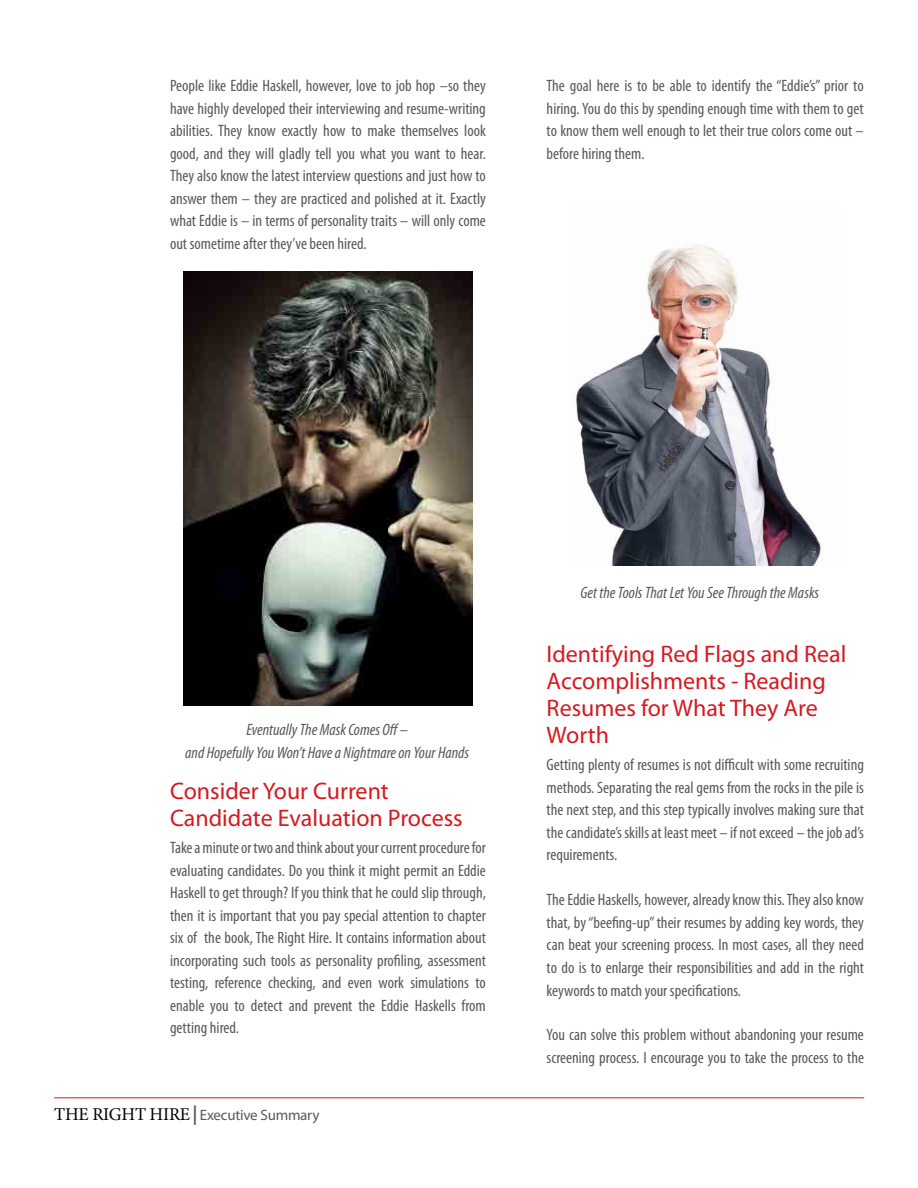
<style>
.page{position:relative;width:918px;height:1188px;background:#fff}
.page>*{position:absolute;margin:0;border:0;box-sizing:border-box;transform-origin:0 0}
.t1{font:24px/27px "Myriad Pro";color:#d71920}
.t2{font:condensed 16.5px/22.5px "Myriad Pro";color:#58595b;text-align:justify}
.t3{font:italic condensed 16.5px/22.5px "Myriad Pro";color:#58595b;text-align:center}
.t4{font:15px "Myriad Pro";letter-spacing:-.015em;color:#58595b}
.s1{font-family:"Minion Pro";font-size:18px;color:#000}
.s2{font-weight:600;font-size:19.5px}
</style>
<div class="page">
<img style="left:183px;top:271px;width:290px;height:434px">
<hr style="left:54px;top:1097px;width:810px;height:1px;background:#d71920">
<img style="left:575px;top:245px;width:248px;height:320px">
<p class="t2" style="left:170px;top:74px;width:317px">People like Eddie Haskell, however, love to job hop –so they have highly developed their interviewing and resume-writing abilities. They know exactly how to make themselves look good, and they will gladly tell you what you want to hear.<br>They also know the latest interview questions and just how to answer them – they are practiced and polished at it. Exactly what Eddie is – in terms of personality traits – will only come out sometime after they’ve been hired.</p>
<p class="t2" style="left:547px;top:74px;width:319px">The goal here is to be able to identify the “Eddie’s” prior to hiring. You do this by spending enough time with them to get to know them well enough to let their true colors come out – before hiring them.</p>
<p class="t3" style="left:185px;top:718px;width:285px">Eventually The Mask Comes Off –<br>and Hopefully You Won’t Have a Nightmare on Your Hands</p>
<h1 class="t1" style="left:170px;top:777px;width:294px">Consider Your Current<br>Candidate Evaluation Process</h1>
<p class="t2" style="left:170px;top:836px;width:317px">Take a minute or two and think about your current procedure for evaluating candidates. Do you think it might permit an Eddie Haskell to get through? If you think that he could slip through, then it is important that you pay special attention to chapter six of the book, The Right Hire. It contains information about incorporating such tools as personality profiling, assessment testing, reference checking, and even work simulations to enable you to detect and prevent the Eddie Haskells from getting hired.</p>
<p class="t4" style="left:54px;top:1105px;width:267px"><span class="s1">THE RIGHT HIRE</span><span class="s2">|</span> Executive Summary</p>
<p class="t3" style="left:580px;top:581px;width:240px">Get the Tools That Let You See Through the Masks</p>
<h1 class="t1" style="left:547px;top:641px;width:301px">Identifying Red Flags and Real<br>Accomplishments - Reading<br>Resumes for What They Are<br>Worth</h1>
<p class="t2" style="left:547px;top:754px;width:319px">Getting plenty of resumes is not difficult with some recruiting methods. Separating the real gems from the rocks in the pile is the next step, and this step typically involves making sure that the candidate’s skills at least meet – if not exceed – the job ad’s requirements.</p>
<p class="t2" style="left:547px;top:889px;width:319px">The Eddie Haskells, however, already know this. They also know that, by “beefing-up” their resumes by adding key words, they can beat your screening process. In most cases, all they need to do is to enlarge their responsibilities and add in the right keywords to match your specifications.</p>
<p class="t2" style="left:547px;top:1024px;width:319px">You can solve this problem without abandoning your resume screening process. I encourage you to take the process to the</p>
</div>
